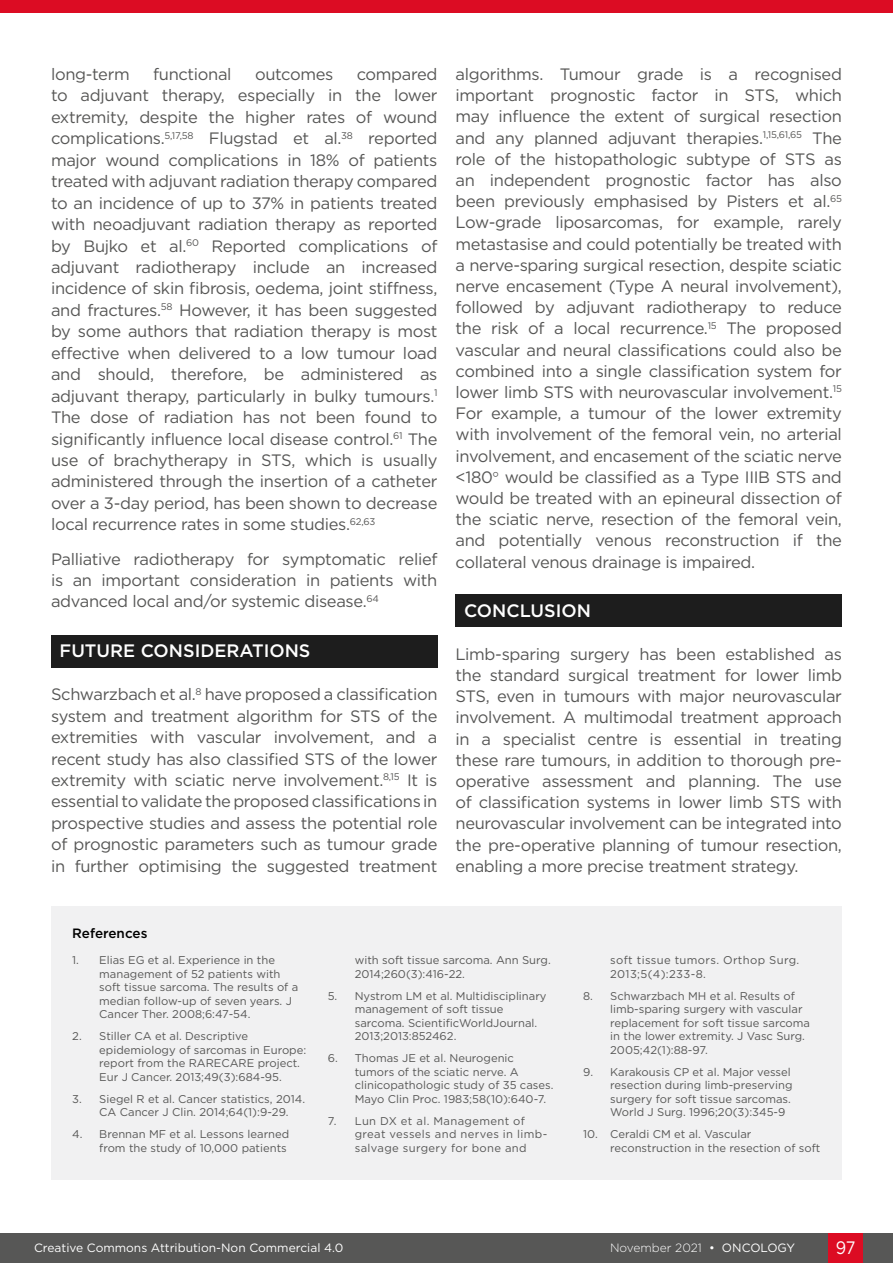
<style>
.page{position:relative;width:893px;height:1263px;background:#fff}
.page>*{position:absolute;margin:0;border:0;box-sizing:border-box;transform-origin:0 0}
.H1__Heading_1{font:500 18px "Gotham";color:#fff}
.t1{font:18px "Gotham";color:#fff;scale:.9 1}
.Body_Text__Justifica{font:16.5px/21.1px "Gotham";letter-spacing:-.02em;color:#575756;text-align:justify}
.t2{font:500 13.5px "Gotham";color:#000}
.t3{font:12px "Gotham";color:#fff}
.t4{font:300 12px "Gotham";color:#fff}
.t5{font:11.25px/13.5px "Gotham";color:#575756}
.t6{font:11.25px/13.5px "Gotham";letter-spacing:.03em;color:#575756}
.s1{font-family:"Times New Roman"}
.s2{font-weight:400}
</style>
<div class="page">
<div style="left:0;top:1233px;width:893px;height:30px;background:#575756"></div>
<div style="left:829px;top:1233px;width:34px;height:30px;background:#dc0c23"></div>
<div style="left:51px;top:634px;width:386px;height:33px;background:#1d1d1d"></div>
<div style="left:455px;top:594px;width:387px;height:33px;background:#1d1d1d"></div>
<div style="left:51px;top:906px;width:791px;height:273px;background:#f1f1f2"></div>
<div style="left:0;top:0;width:893px;height:13px;background:#dc0c23"></div>
<p class="Body_Text__Justifica" style="left:51px;top:63px;width:80px">long-term</p>
<p class="Body_Text__Justifica" style="left:153px;top:63px;width:80px">functional</p>
<p class="Body_Text__Justifica" style="left:255px;top:63px;width:80px">outcomes</p>
<p class="Body_Text__Justifica" style="left:51px;top:63px;width:388px;text-indent:306px">compared to adjuvant therapy, especially in the lower extremity, despite the higher rates of wound complications.<sup>5,17,58</sup> Flugstad et al.<sup>38</sup> reported major wound complications in 18% of patients treated with adjuvant radiation therapy compared to an incidence of up to 37% in patients treated with neoadjuvant radiation therapy as reported by Bujko et al.<sup>60</sup> Reported complications of adjuvant radiotherapy include an increased incidence of skin fibrosis, oedema, joint stiffness, and fractures.<sup>58</sup> However, it has been suggested by some authors that radiation therapy is most effective when delivered to a low tumour load and should, therefore, be administered as adjuvant therapy, particularly in bulky tumours.<sup>1<br></sup>The dose of radiation has not been found to significantly influence local disease control.<sup>61</sup> The use of brachytherapy in STS, which is usually administered through the insertion of a catheter over a 3-day period, has been shown to decrease local recurrence rates in some studies.<sup>62,63</sup></p>
<p class="Body_Text__Justifica" style="left:51px;top:548px;width:388px">Palliative radiotherapy for symptomatic relief is an important consideration in patients with advanced local and/or systemic disease.<sup>64</sup></p>
<p class="H1__Heading_1" style="left:60px;top:639px;width:252px">FUTURE CONSIDERATIONS</p>
<p class="Body_Text__Justifica" style="left:51px;top:683px;width:388px">Schwarzbach et al.<sup>8</sup> have proposed a classification system and treatment algorithm for STS of the extremities with vascular involvement, and a recent study has also classified STS of the lower extremity with sciatic nerve involvement.<sup>8,15</sup> It is essential to validate the proposed classifications in prospective studies and assess the potential role of prognostic parameters such as tumour grade in further optimising the suggested treatment</p>
<p class="Body_Text__Justifica" style="left:455px;top:63px;width:388px">algorithms. Tumour grade is a recognised important prognostic factor in STS, which may influence the extent of surgical resection and any planned adjuvant therapies.<sup>1,15,61,65</sup> The role of the histopathologic subtype of STS as an independent prognostic factor has also been previously emphasised by Pisters et al.<sup>65<br></sup>Low-grade liposarcomas, for example, rarely metastasise and could potentially be treated with a nerve-sparing surgical resection, despite sciatic nerve encasement (Type A neural involvement), followed by adjuvant radiotherapy to reduce the risk of a local recurrence.<sup>15</sup> The proposed vascular and neural classifications could also be combined into a single classification system for lower limb STS with neurovascular involvement.<sup>15<br></sup>For example, a tumour of the lower extremity with involvement of the femoral vein, no arterial involvement, and encasement of the sciatic nerve &lt;180<span class="s1">°</span> would be classified as a Type IIIB STS and would be treated with an epineural dissection of the sciatic nerve, resection of the femoral vein, and potentially venous reconstruction if the collateral venous drainage is impaired.</p>
<p class="H1__Heading_1" style="left:464px;top:599px;width:128px">CONCLUSION</p>
<p class="Body_Text__Justifica" style="left:455px;top:643px;width:388px">Limb-sparing surgery has been established as the standard surgical treatment for lower limb STS, even in tumours with major neurovascular involvement. A multimodal treatment approach in a specialist centre is essential in treating these rare tumours, in addition to thorough pre&shy;operative assessment and planning. The use of classification systems in lower limb STS with neurovascular involvement can be integrated into the pre-operative planning of tumour resection, enabling a more precise treatment strategy.</p>
<p class="t2" style="left:72px;top:924px;width:77px">References</p>
<p class="t5" style="left:99px;top:953px;width:201px;text-indent:-27px">1. Elias EG et al. Experience in the management of 52 patients with soft tissue sarcoma. The results of a median follow-up of seven years. J<br>Cancer Ther. 2008;6:47-54.</p>
<p class="t5" style="left:99px;top:1029px;width:208px;text-indent:-27px">2. Stiller CA et al. Descriptive epidemiology of sarcomas in Europe: report from the RARECARE project.<br>Eur J Cancer. 2013;49(3):684-95.</p>
<p class="t5" style="left:99px;top:1092px;width:207px;text-indent:-27px">3. Siegel R et al. Cancer statistics, 2014.<br>CA Cancer J Clin. 2014;64(1):9-29.</p>
<p class="t5" style="left:72px;top:1127px;width:218px;text-align:right">4. Brennan MF et al. Lessons learned from the study of 10,000 patients</p>
<p class="t5" style="left:355px;top:953px;width:198px">with soft tissue sarcoma. Ann Surg.<br>2014;260(3):416-22.</p>
<p class="t5" style="left:355px;top:989px;width:193px;text-indent:-27px">5. Nystrom LM et al. Multidisciplinary management of soft tissue sarcoma. ScientificWorldJournal.<br>2013;2013:852462.</p>
<p class="t5" style="left:355px;top:1051px;width:200px;text-indent:-27px">6. Thomas JE et al. Neurogenic tumors of the sciatic nerve. A clinicopathologic study of 35 cases.<br>Mayo Clin Proc. 1983;58(10):640-7.</p>
<p class="t6" style="left:355px;top:1114px;width:194px;text-indent:-27px">7. Lun DX et al. Management of great vessels and nerves in limb&shy;salvage surgery for bone and</p>
<p class="t6" style="left:610px;top:953px;width:190px">soft tissue tumors. Orthop Surg.<br>2013;5(4):233-8.</p>
<p class="t5" style="left:610px;top:989px;width:201px;text-indent:-27px">8. Schwarzbach MH et al. Results of limb-sparing surgery with vascular replacement for soft tissue sarcoma in the lower extremity. J Vasc Surg.<br>2005;42(1):88-97.</p>
<p class="t5" style="left:610px;top:1065px;width:184px;text-indent:-27px">9. Karakousis CP et al. Major vessel resection during limb-preserving surgery for soft tissue sarcomas.<br>World J Surg. 1996;20(3):345-9</p>
<p class="t5" style="left:610px;top:1127px;width:212px;text-indent:-27px">10. Ceraldi CM et al. Vascular reconstruction in the resection of soft</p>
<p class="t3" style="left:34px;top:1240px;width:311px">Creative Commons Attribution-Non Commercial 4.0</p>
<p class="t4" style="left:610px;top:1240px;width:187px">November 2021 <span class="s2">• ONCOLOGY</span></p>
<p class="t1" style="left:836px;top:1236px;width:23px">97</p>
</div>
